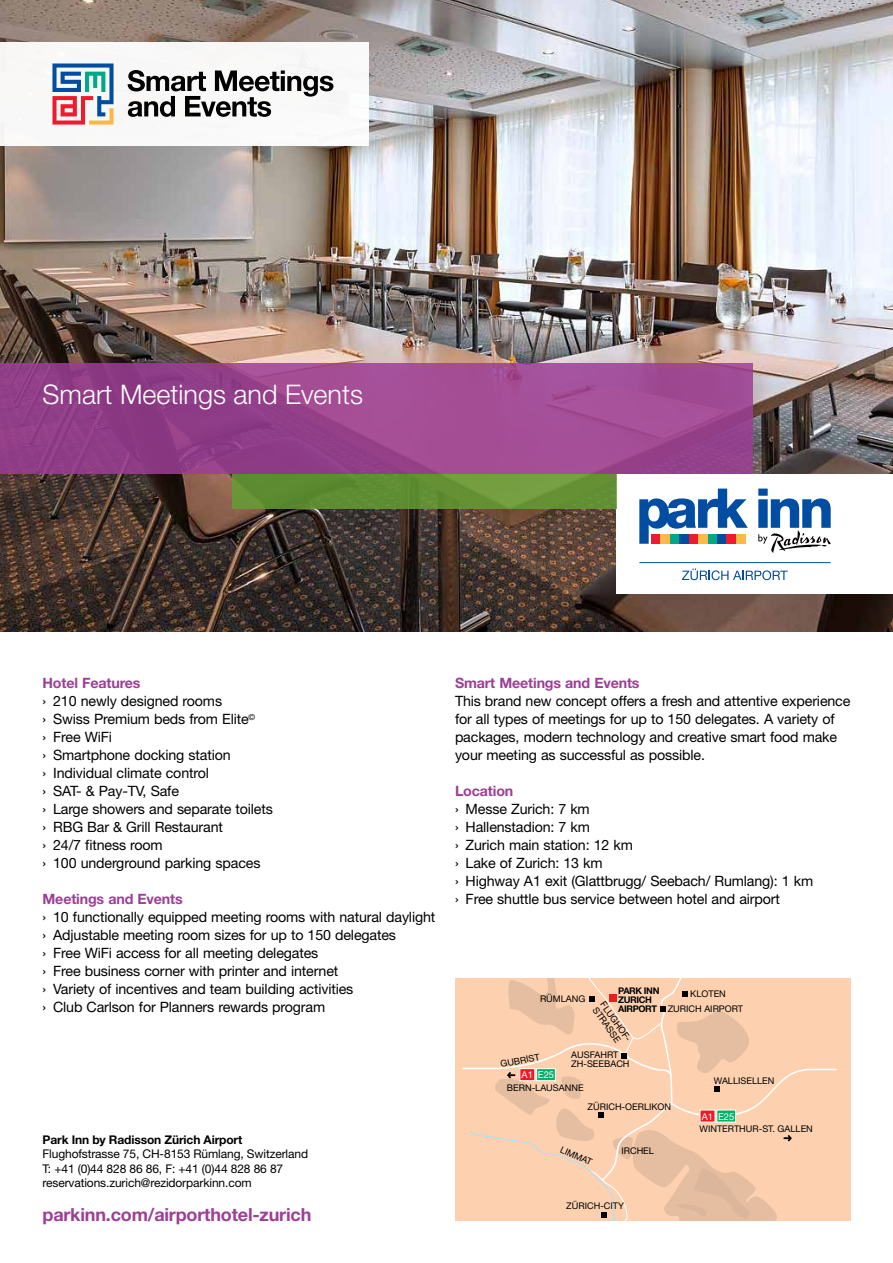
<style>
.page{position:relative;width:893px;height:1263px;background:#fff}
.page>*{position:absolute;margin:0;border:0;box-sizing:border-box;transform-origin:0 0}
.t1{font:300 27px "Helvetica Neue LT Pro";color:#fff}
.t2{font:700 18px "Helvetica Neue LT Pro";letter-spacing:-.01em;color:#9d3e97}
.t3{font:14.25px/18px "Helvetica Neue LT Pro";letter-spacing:-.01em;color:#000}
.t4{font:700 14.25px "Helvetica Neue LT Pro";letter-spacing:-.01em;color:#9d3e97}
.t5{font:12px/14.4px "Helvetica Neue LT Pro";letter-spacing:-.01em;color:#000}
.t6{font:700 12px "Helvetica Neue LT Pro";letter-spacing:-.01em;color:#000}
.t7{font:9.45px "Helvetica Neue LT Pro";color:#fff}
.t8{font:9.15px/9.1px "Helvetica Neue LT Pro";color:#000}
.t9{font:700 9.15px/9.1px "Helvetica Neue LT Pro";letter-spacing:-.04em;color:#000}
</style>
<div class="page">
<img style="left:0;top:0;width:893px;height:631px">
<div style="left:617px;top:474px;width:276px;height:119px;background:#fff"></div>
<svg style="left:0;top:364px;width:753px;height:110px;background:#99458e"></svg>
<svg style="left:232px;top:474px;width:385px;height:34px;background:#649035"></svg>
<svg style="left:639px;top:489px;width:109px;height:55px"></svg>
<div style="left:651px;top:534px;width:10px;height:10px;background:#ed1b2d"></div>
<div style="left:661px;top:534px;width:9px;height:10px;background:#fdb945"></div>
<div style="left:670px;top:534px;width:9px;height:10px;background:#00a886"></div>
<div style="left:679px;top:534px;width:10px;height:10px;background:#014da2"></div>
<div style="left:689px;top:534px;width:9px;height:10px;background:#ed1b2d"></div>
<div style="left:698px;top:534px;width:10px;height:10px;background:#fdb945"></div>
<div style="left:708px;top:534px;width:9px;height:10px;background:#00a886"></div>
<div style="left:717px;top:534px;width:10px;height:10px;background:#014da2"></div>
<div style="left:727px;top:534px;width:9px;height:10px;background:#ed1b2d"></div>
<div style="left:736px;top:534px;width:10px;height:10px;background:#fdb945"></div>
<svg style="left:758px;top:489px;width:73px;height:64px"></svg>
<svg style="left:682px;top:569px;width:106px;height:11px"></svg>
<hr style="left:639px;top:562px;width:192px;height:1px;background:#014da2">
<div style="left:455px;top:978px;width:395px;height:242px;background:#fdd1b0"></div>
<svg style="left:470px;top:978px;width:322px;height:242px"></svg>
<div style="left:536px;top:1068px;width:19px;height:13px;background:#00b26a;border:1px solid #fff"></div>
<div style="left:520px;top:1068px;width:15px;height:13px;background:#ed1b23;border:1px solid #fff"></div>
<div style="left:717px;top:1110px;width:19px;height:12px;background:#00b26a"></div>
<div style="left:700px;top:1110px;width:15px;height:12px;background:#ed1b23"></div>
<div style="left:0;top:43px;width:369px;height:103px;background:#f9f8f8"></div>
<svg style="left:52px;top:63px;width:62px;height:62px"></svg>
<svg style="left:128px;top:70px;width:205px;height:47px"></svg>
<h1 class="t1" style="left:43px;top:378px;width:322px">Smart Meetings and Events</h1>
<p class="t4" style="left:43px;top:674px;width:100px">Hotel Features</p>
<p class="t3" style="left:43px;top:692px;width:232px">› 210 newly designed rooms<br>› Swiss Premium beds from Elite<sup>©<br></sup>› Free WiFi<br>› Smartphone docking station<br>› Individual climate control<br>› SAT- &amp; Pay-TV, Safe<br>› Large showers and separate toilets › RBG Bar &amp; Grill Restaurant<br>› 24/7 fitness room<br>› 100 underground parking spaces</p>
<p class="t4" style="left:43px;top:890px;width:142px">Meetings and Events</p>
<p class="t3" style="left:43px;top:908px;width:394px">› 10 functionally equipped meeting rooms with natural daylight › Adjustable meeting room sizes for up to 150 delegates<br>› Free WiFi access for all meeting delegates<br>› Free business corner with printer and internet<br>› Variety of incentives and team building activities<br>› Club Carlson for Planners rewards program</p>
<p class="t6" style="left:43px;top:1132px;width:201px">Park Inn by Radisson Zürich Airport</p>
<p class="t5" style="left:43px;top:1147px;width:267px">Flughofstrasse 75, CH-8153 Rümlang, Switzerland<br>T: +41 (0)44 828 86 86, F: +41 (0)44 828 86 87 reservations.zurich@rezidorparkinn.com</p>
<p class="t2" style="left:43px;top:1203px;width:270px">parkinn.com/airporthotel-zurich</p>
<p class="t4" style="left:455px;top:674px;width:186px">Smart Meetings and Events</p>
<p class="t3" style="left:455px;top:692px;width:397px">This brand new concept offers a fresh and attentive experience for all types of meetings for up to 150 delegates. A variety of packages, modern technology and creative smart food make your meeting as successful as possible.</p>
<p class="t4" style="left:455px;top:782px;width:60px">Location</p>
<p class="t3" style="left:455px;top:800px;width:360px">› Messe Zurich: 7 km<br>› Hallenstadion: 7 km<br>› Zurich main station: 12 km<br>› Lake of Zurich: 13 km<br>› Highway A1 exit (Glattbrugg/ Seebach/ Rumlang): 1 km › Free shuttle bus service between hotel and airport</p>
<p class="t9" style="left:618px;top:986px;width:43px">PARK INN<br>ZURICH<br>AIRPORT</p>
<p class="t8" style="left:540px;top:994px;width:47px">RÜMLANG</p>
<p class="t8" style="left:606px;top:1000px;width:49px;rotate:55deg">FLUGHOF-<br>STRASSE</p>
<p class="t8" style="left:690px;top:989px;width:37px">KLOTEN</p>
<p class="t8" style="left:668px;top:1004px;width:77px">ZURICH AIRPORT</p>
<p class="t8" style="left:571px;top:1050px;width:60px">AUSFAHRT<br>ZH-SEEBACH</p>
<p class="t8" style="left:587px;top:1102px;width:85px">ZÜRICH-OERLIKON</p>
<p class="t8" style="left:500px;top:1059px;width:41px;rotate:-11deg">GUBRIST</p>
<p class="t8" style="left:507px;top:1083px;width:78px">BERN-LAUSANNE</p>
<p class="t7" style="left:522px;top:1069px;width:34px">A1 E25</p>
<p class="t8" style="left:563px;top:1144px;width:35px;rotate:24deg">LIMMAT</p>
<p class="t8" style="left:621px;top:1146px;width:34px">IRCHEL</p>
<p class="t8" style="left:566px;top:1201px;width:59px">ZÜRICH-CITY</p>
<p class="t8" style="left:714px;top:1075px;width:62px">WALLISELLEN</p>
<p class="t7" style="left:702px;top:1111px;width:34px">A1 E25</p>
<p class="t8" style="left:699px;top:1124px;width:115px">WINTERTHUR-ST. GALLEN</p>
</div>
